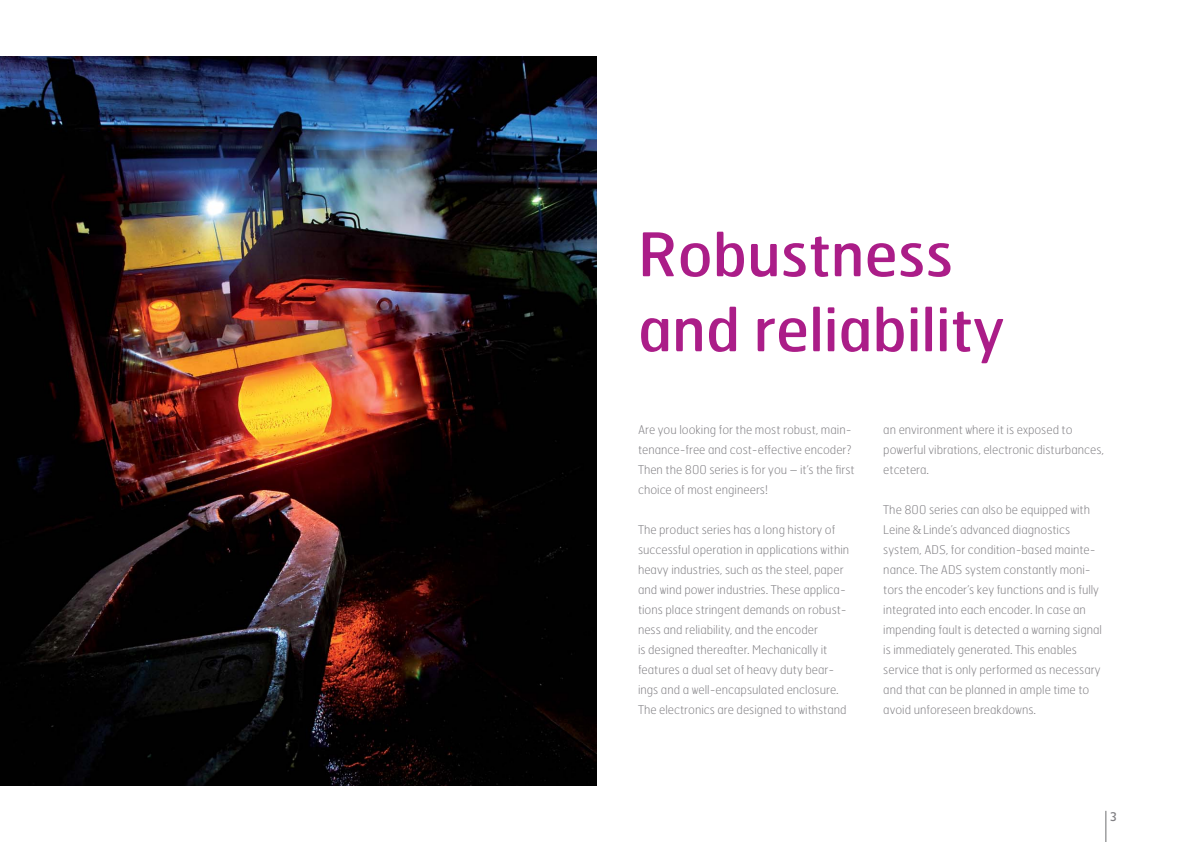
<style>
.page{position:relative;width:1191px;height:842px;background:#fff}
.page>*{position:absolute;margin:0;border:0;box-sizing:border-box;transform-origin:0 0}
.t1{font:60px/75px "Hermes";color:#ab1d88}
.t2{font:100 12px/20px "Hermes";color:#807f83}
.t3{font:12px "Hermes";color:#807f83}
.s1{font-family:"Caecilia LT";font-weight:300}
</style>
<div class="page">
<hr style="left:1105px;top:811px;width:1px;height:31px;background:#6d6e70">
<img style="left:0;top:57px;width:596px;height:728px">
<h1 class="t1" style="left:638px;top:221px;width:368px">Robustness and reliability</h1>
<p class="t2" style="left:638px;top:420px;width:218px">Are you looking for the most robust, main&shy;tenance-free and cost-effective encoder?<br>Then the 800 series is for you – it’s the first choice of most engineers!</p>
<p class="t2" style="left:638px;top:520px;width:213px">The product series has a long history of successful operation in applications within heavy industries, such as the steel, paper and wind power industries. These applica&shy;tions place stringent demands on robust&shy;ness and reliability, and the encoder<br>is designed thereafter. Mechanically it features a dual set of heavy duty bear&shy;ings and a well-encapsulated enclosure.<br>The electronics are designed to withstand</p>
<p class="t2" style="left:883px;top:420px;width:222px">an environment where it is exposed to powerful vibrations, electronic disturbances, etcetera.</p>
<p class="t2" style="left:883px;top:500px;width:220px">The 800 series can also be equipped with Leine <span class="s1">&amp;</span> Linde’s advanced diagnostics system, ADS, for condition-based mainte&shy;nance. The ADS system constantly moni&shy;tors the encoder’s key functions and is fully integrated into each encoder. In case an impending fault is detected a warning signal is immediately generated. This enables service that is only performed as necessary and that can be planned in ample time to avoid unforeseen breakdowns.</p>
<p class="t3" style="left:1110px;top:811px;width:8px">3</p>
</div>
